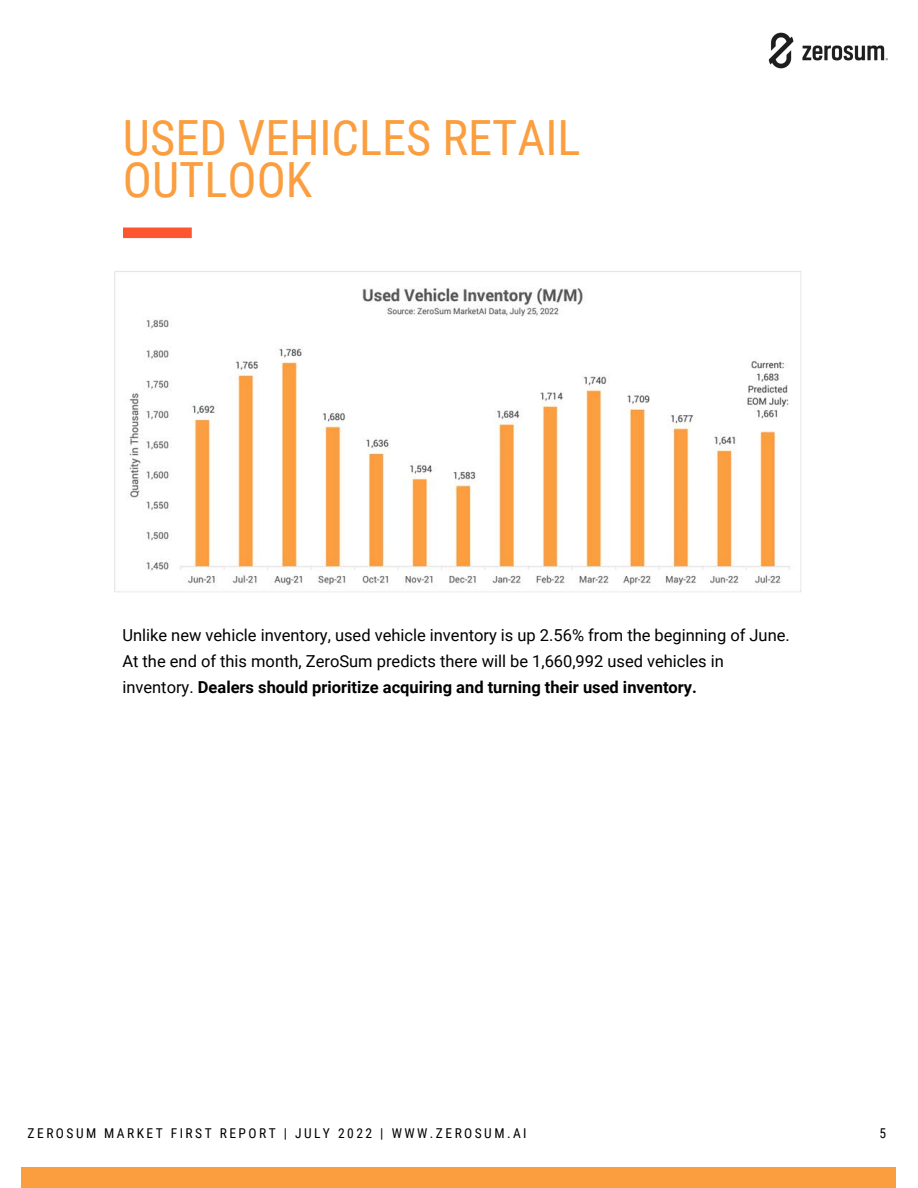
<style>
.page{position:relative;width:918px;height:1188px;background:#fff}
.page>*{position:absolute;margin:0;border:0;box-sizing:border-box;transform-origin:0 0}
.t1{font:48.6px/41.7px "Roboto Condensed";color:#fb9e3f}
.t2{font:16.5px/25.8px "Roboto";color:#000}
.t3{font:13.5px "Roboto Condensed";letter-spacing:.18em;color:#000}
.s1{font-weight:700}
</style>
<div class="page">
<div style="left:21px;top:1167px;width:875px;height:21px;background:#fb9e3f"></div>
<div style="left:123px;top:227px;width:69px;height:11px;background:#fd5530"></div>
<img style="left:768px;top:32px;width:120px;height:37px">
<img style="left:114px;top:271px;width:687px;height:321px">
<h1 class="t1" style="left:123px;top:118px;width:459px">USED VEHICLES RETAIL<br>OUTLOOK</h1>
<p class="t2" style="left:122px;top:622px;width:669px">Unlike new vehicle inventory, used vehicle inventory is up 2.56% from the beginning of June.<br>At the end of this month, ZeroSum predicts there will be 1,660,992 used vehicles in inventory. <span class="s1">Dealers should prioritize acquiring and turning their used inventory.</span></p>
<p class="t3" style="left:28px;top:1125px;width:501px">ZEROSUM MARKET FIRST REPORT | JULY 2022 | WWW.ZEROSUM.AI</p>
<p class="t3" style="left:879px;top:1125px;width:8px">5</p>
</div>
